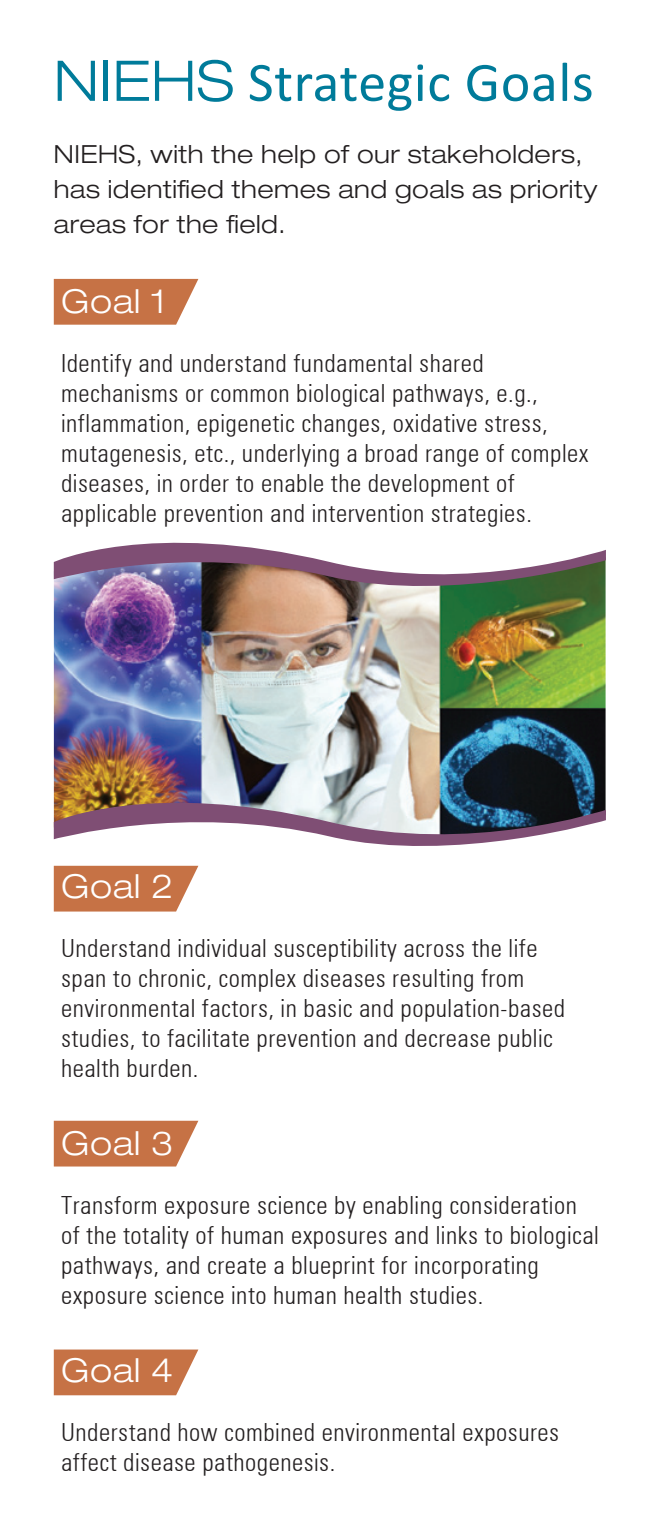
<style>
.page{position:relative;width:658px;height:1530px;background:#fff}
.page>*{position:absolute;margin:0;border:0;box-sizing:border-box;transform-origin:0 0}
.t1{font:56px "Calibri";letter-spacing:.01em;color:#007b9a}
.t2{font:300 expanded 33px "Helvetica Neue LT Std";letter-spacing:.025em;color:#fff}
.Text_11_14_Univ_Lt_C{font:300 25px/30px "Univers S 47 Condensed";letter-spacing:.02em;color:#231f20}
.t3{font:300 expanded 25px/35px "Helvetica Neue LT Std";letter-spacing:.02em;color:#231f20}
.s1{font-family:"Helvetica Neue LT Std";font-weight:300;font-stretch:expanded}
</style>
<div class="page">
<svg style="left:54px;top:279px;width:144px;height:46px;background:#ca7d54"></svg>
<svg style="left:54px;top:1121px;width:144px;height:46px;background:#ca7d54"></svg>
<svg style="left:54px;top:866px;width:144px;height:46px;background:#ca7d54"></svg>
<svg style="left:54px;top:1350px;width:144px;height:45px;background:#ca7c52"></svg>
<img style="left:54px;top:605px;width:551px;height:174px">
<img style="left:54px;top:542px;width:551px;height:63px">
<img style="left:54px;top:779px;width:551px;height:67px">
<h1 class="t1" style="left:54px;top:47px;width:541px"><span class="s1">NIEHS</span> Strategic Goals</h1>
<h2 class="t3" style="left:54px;top:136px;width:544px">NIEHS, with the help of our stakeholders, has identified themes and goals as priority areas for the field.</h2>
<h3 class="t2" style="left:61px;top:281px;width:106px">Goal 1</h3>
<p class="Text_11_14_Univ_Lt_C" style="left:61px;top:348px;width:528px">Identify and understand fundamental shared mechanisms or common biological pathways, e.g., inflammation, epigenetic changes, oxidative stress, mutagenesis, etc., underlying a broad range of complex diseases, in order to enable the development of applicable prevention and intervention strategies.</p>
<h3 class="t2" style="left:61px;top:866px;width:113px">Goal 2</h3>
<p class="Text_11_14_Univ_Lt_C" style="left:61px;top:933px;width:505px">Understand individual susceptibility across the life span to chronic, complex diseases resulting from environmental factors, in basic and population-based studies, to facilitate prevention and decrease public health burden.</p>
<h3 class="t2" style="left:61px;top:1123px;width:113px">Goal 3</h3>
<p class="Text_11_14_Univ_Lt_C" style="left:61px;top:1190px;width:539px">Transform exposure science by enabling consideration of the totality of human exposures and links to biological pathways, and create a blueprint for incorporating exposure science into human health studies.</p>
<h3 class="t2" style="left:61px;top:1350px;width:113px">Goal 4</h3>
<p class="Text_11_14_Univ_Lt_C" style="left:61px;top:1417px;width:499px">Understand how combined environmental exposures affect disease pathogenesis.</p>
</div>
